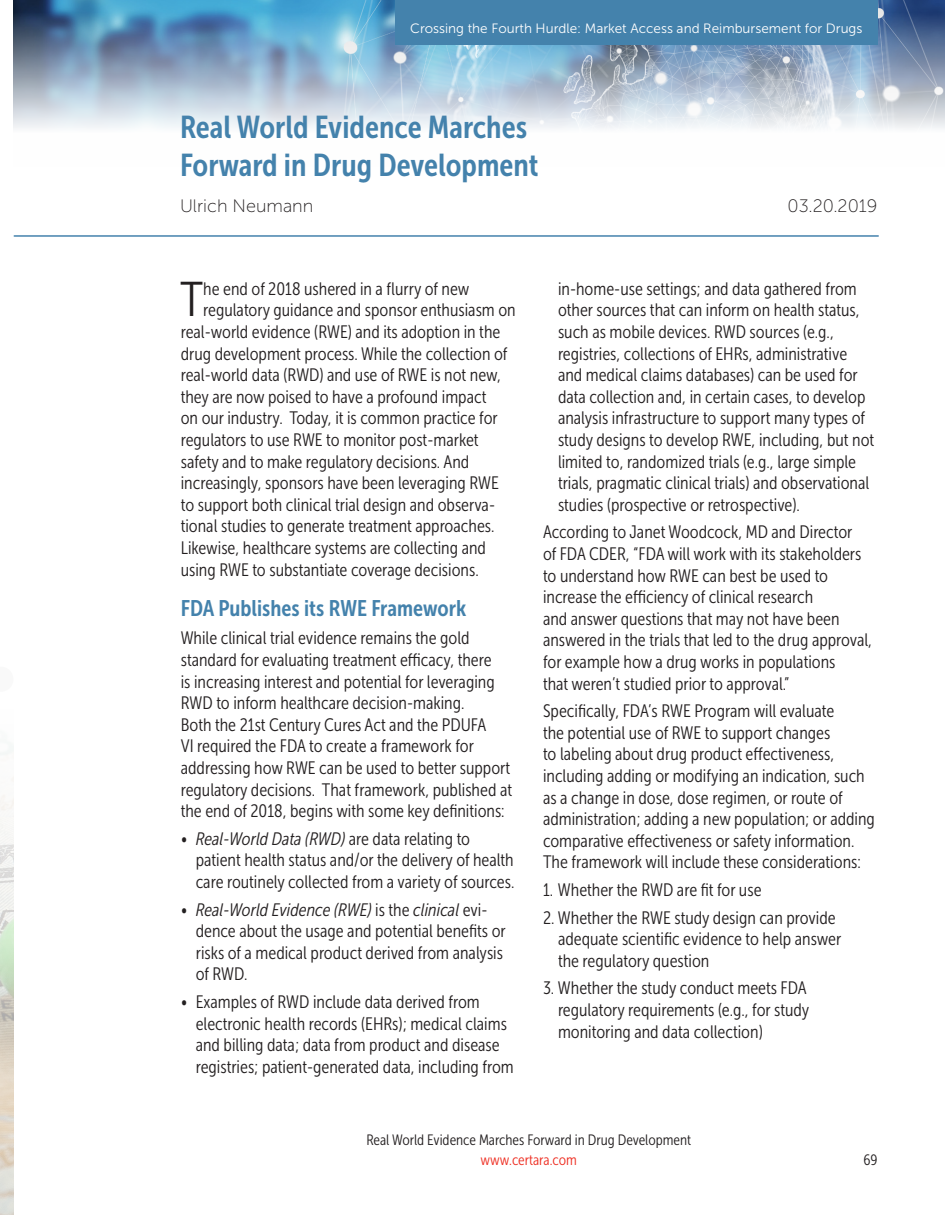
<style>
.page{position:relative;width:945px;height:1215px;background:#fff}
.page>*{position:absolute;margin:0;border:0;box-sizing:border-box;transform-origin:0 0}
.Body_-_First_Paragra{font:48.75px "Museo Sans Cond 300";color:#231f20}
.t1{font:31.5px/37.8px "Museo Sans Cond 700";color:#4482ac}
.Subhead_L1{font:22.5px "Museo Sans Cond 700";color:#4482ac}
.Body_General__with_L{font:18px/21.6px "Museo Sans Cond 300";color:#231f20}
.Body_-_First_Paragra-2{font:18px "Museo Sans Cond 300";color:#231f20}
.Body_General___10_In{font:18px/21.6px "Museo Sans Cond 300";color:#231f20}
.Author_s{font:18px "Museo Sans 100";color:#231f20}
.Date{font:18px "Museo Sans 100";color:#231f20}
.t2{font:15px "Museo Sans Cond 300";color:#231f20}
.t3{font:15px "Museo Sans Cond 300";color:#ee2e22}
.t4{font:13.5px "Museo Sans 300";color:#fff}
.s1{font-style:italic}
</style>
<div class="page">
<img style="left:0;top:746px;width:14px;height:469px">
<img style="left:14px;top:0;width:931px;height:129px">
<div style="left:395px;top:0;width:483px;height:45px;background:#4482ac"></div>
<hr style="left:14px;top:235px;width:864px;height:2px;background:#4482ac">
<p class="t4" style="left:410px;top:21px;width:454px">Crossing the Fourth Hurdle: Market Access and Reimbursement for Drugs</p>
<p class="t1" style="left:180px;top:108px;width:360px">Real World Evidence Marches<br>Forward in Drug Development</p>
<p class="Author_s" style="left:180px;top:196px;width:135px">Ulrich Neumann</p>
<p class="Date" style="left:788px;top:196px;width:91px">03.20.2019</p>
<p class="Body_-_First_Paragra" style="left:180px;top:273px;width:25px">T</p>
<p class="Body_-_First_Paragra-2" style="left:203px;top:279px;width:268px">he end of 2018 ushered in a flurry of new</p>
<p class="Body_-_First_Paragra-2" style="left:203px;top:301px;width:314px">regulatory guidance and sponsor enthusiasm on</p>
<p class="Body_-_First_Paragra-2" style="left:181px;top:322px;width:321px">real-world evidence (RWE) and its adoption in the</p>
<p class="Body_-_First_Paragra-2" style="left:181px;top:344px;width:328px">drug development process. While the collection of</p>
<p class="Body_-_First_Paragra-2" style="left:181px;top:365px;width:322px">real-world data (RWD) and use of RWE is not new,</p>
<p class="Body_-_First_Paragra-2" style="left:181px;top:387px;width:307px">they are now poised to have a profound impact</p>
<p class="Body_-_First_Paragra-2" style="left:181px;top:409px;width:319px">on our industry. Today, it is common practice for</p>
<p class="Body_-_First_Paragra-2" style="left:181px;top:430px;width:299px">regulators to use RWE to monitor post-market</p>
<p class="Body_-_First_Paragra-2" style="left:181px;top:452px;width:290px">safety and to make regulatory decisions. And</p>
<p class="Body_-_First_Paragra-2" style="left:181px;top:473px;width:320px">increasingly, sponsors have been leveraging RWE</p>
<p class="Body_-_First_Paragra-2" style="left:181px;top:495px;width:316px">to support both clinical trial design and observa-</p>
<p class="Body_-_First_Paragra-2" style="left:181px;top:517px;width:313px">tional studies to generate treatment approaches.</p>
<p class="Body_-_First_Paragra-2" style="left:181px;top:538px;width:307px">Likewise, healthcare systems are collecting and</p>
<p class="Body_-_First_Paragra-2" style="left:181px;top:560px;width:297px">using RWE to substantiate coverage decisions.</p>
<p class="Subhead_L1" style="left:181px;top:596px;width:287px">FDA Publishes its RWE Framework</p>
<p class="Body_General__with_L" style="left:181px;top:628px;width:333px">While clinical trial evidence remains the gold standard for evaluating treatment efficacy, there<br>is increasing interest and potential for leveraging RWD to inform healthcare decision-making.<br>Both the 21st Century Cures Act and the PDUFA<br>VI required the FDA to create a framework for addressing how RWE can be used to better support regulatory decisions. That framework, published at the end of 2018, begins with some key definitions:</p>
<p class="Body_General__with_L" style="left:196px;top:828px;width:320px;text-indent:-15px">• <span class="s1">Real-World Data (RWD)</span> are data relating to patient health status and/or the delivery of health care routinely collected from a variety of sources.</p>
<p class="Body_General__with_L" style="left:196px;top:899px;width:312px;text-indent:-15px">• <span class="s1">Real-World Evidence (RWE)</span> is the <span class="s1">clinical</span> evi&shy;dence about the usage and potential benefits or risks of a medical product derived from analysis of RWD.</p>
<p class="Body_General__with_L" style="left:196px;top:991px;width:320px;text-indent:-15px">• Examples of RWD include data derived from electronic health records (EHRs); medical claims and billing data; data from product and disease registries; patient-generated data, including from</p>
<p class="Body_General__with_L" style="left:558px;top:278px;width:318px">in-home-use settings; and data gathered from other sources that can inform on health status, such as mobile devices. RWD sources (e.g., registries, collections of EHRs, administrative and medical claims databases) can be used for data collection and, in certain cases, to develop analysis infrastructure to support many types of study designs to develop RWE, including, but not limited to, randomized trials (e.g., large simple trials, pragmatic clinical trials) and observational studies (prospective or retrospective).</p>
<p class="Body_General__with_L" style="left:543px;top:522px;width:331px">According to Janet Woodcock, MD and Director<br>of FDA CDER, “FDA will work with its stakeholders to understand how RWE can best be used to increase the efficiency of clinical research<br>and answer questions that may not have been answered in the trials that led to the drug approval, for example how a drug works in populations<br>that weren’t studied prior to approval.”</p>
<p class="Body_General__with_L" style="left:543px;top:700px;width:333px">Specifically, FDA’s RWE Program will evaluate<br>the potential use of RWE to support changes<br>to labeling about drug product effectiveness, including adding or modifying an indication, such as a change in dose, dose regimen, or route of administration; adding a new population; or adding comparative effectiveness or safety information.<br>The framework will include these considerations:</p>
<p class="Body_General___10_In" style="left:543px;top:879px;width:220px">1. Whether the RWD are fit for use</p>
<p class="Body_General___10_In" style="left:558px;top:907px;width:285px;text-indent:-15px">2. Whether the RWE study design can provide adequate scientific evidence to help answer the regulatory question</p>
<p class="Body_General___10_In" style="left:558px;top:978px;width:253px;text-indent:-15px">3. Whether the study conduct meets FDA regulatory requirements (e.g., for study monitoring and data collection)</p>
<p class="t2" style="left:366px;top:1132px;width:326px">Real World Evidence Marches Forward in Drug Development</p>
<p class="t3" style="left:481px;top:1152px;width:98px">www.certara.com</p>
<p class="t2" style="left:863px;top:1152px;width:16px">69</p>
</div>
